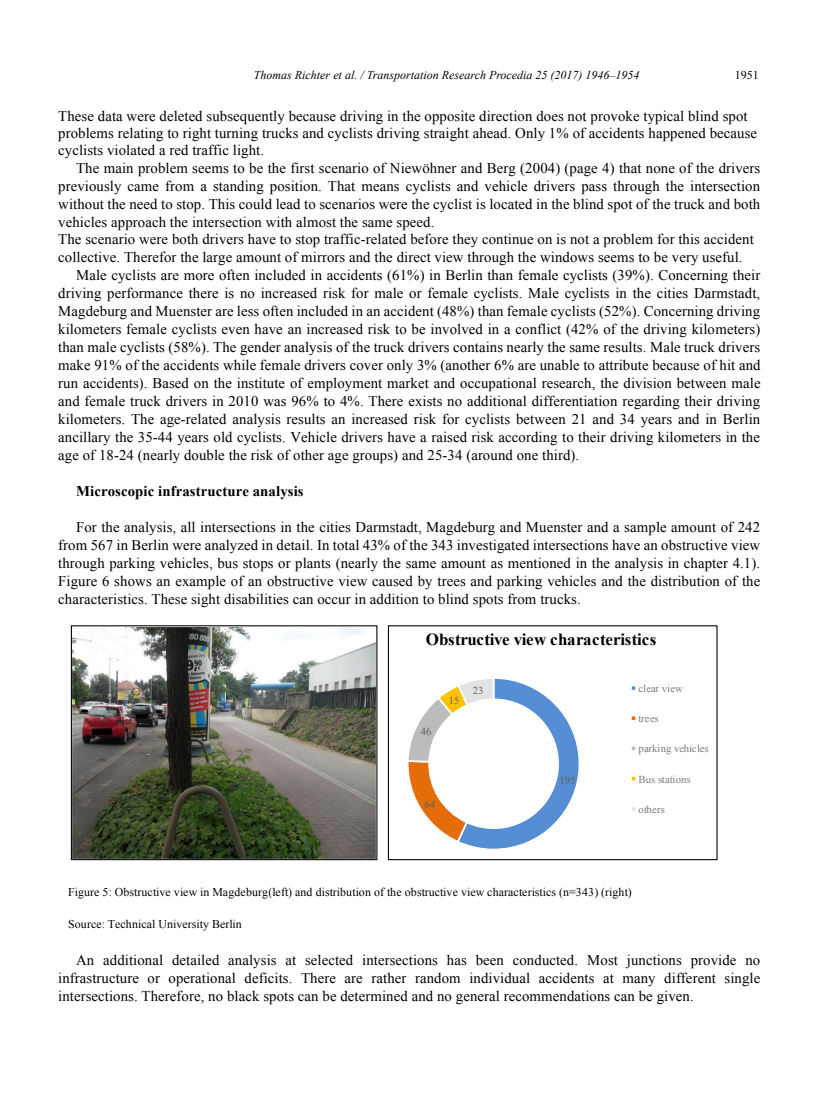
<style>
.page{position:relative;width:817px;height:1115px;background:#fff}
.page>*{position:absolute;margin:0;border:0;box-sizing:border-box;transform-origin:0 0}
.t1{font:700 16.95px "Times New Roman";letter-spacing:-.015em;color:#000}
.t2{font:14.7px/18px "Times New Roman";letter-spacing:.005em;color:#000;text-align:justify}
.t3{font:700 14.7px "Times New Roman";letter-spacing:.005em;color:#000}
.t4{font:italic 12px "Times New Roman";color:#000}
.t5{font:12px "Times New Roman";color:#000}
.t6{font:11.85px "Times New Roman";letter-spacing:.01em;color:#000}
.t7{font:10.65px "Times New Roman";color:#7a7a7a}
.t8{font:10.65px "Times New Roman";color:#626262}
.t9{font:10.65px "Times New Roman";letter-spacing:-.03em;color:#7a7a7a}
</style>
<div class="page">
<img style="left:73px;top:627px;width:302px;height:230px">
<div style="left:71px;top:625px;width:306px;height:234px;border:1px solid #000"></div>
<svg style="left:408px;top:678px;width:229px;height:171px"></svg>
<p class="t4" style="left:254px;top:66px;width:387px">Thomas Richter et al. / Transportation Research Procedia 25 (2017) 1946–1954</p>
<p class="t5" style="left:734px;top:66px;width:25px">1951</p>
<p class="t2" style="left:58px;top:107px;width:700px;line-height:17.1px;text-align:left">These data were deleted subsequently because driving in the opposite direction does not provoke typical blind spot problems relating to right turning trucks and cyclists driving straight ahead. Only 1% of accidents happened because cyclists violated a red traffic light.</p>
<p class="t2" style="left:58px;top:159px;width:703px;text-align:left;text-indent:18px">The main problem seems to be the first scenario of Niewöhner and Berg (2004) (page 4) that none of the drivers previously came from a standing position. That means cyclists and vehicle drivers pass through the intersection without the need to stop. This could lead to scenarios were the cyclist is located in the blind spot of the truck and both vehicles approach the intersection with almost the same speed.<br>The scenario were both drivers have to stop traffic-related before they continue on is not a problem for this accident collective. Therefor the large amount of mirrors and the direct view through the windows seems to be very useful.</p>
<p class="t2" style="left:58px;top:265px;width:703px;text-indent:18px">Male cyclists are more often included in accidents (61%) in Berlin than female cyclists (39%). Concerning their driving performance there is no increased risk for male or female cyclists. Male cyclists in the cities Darmstadt, Magdeburg and Muenster are less often included in an accident (48%) than female cyclists (52%). Concerning driving kilometers female cyclists even have an increased risk to be involved in a conflict (42% of the driving kilometers) than male cyclists (58%). The gender analysis of the truck drivers contains nearly the same results. Male truck drivers make 91% of the accidents while female drivers cover only 3% (another 6% are unable to attribute because of hit and run accidents). Based on the institute of employment market and occupational research, the division between male and female truck drivers in 2010 was 96% to 4%. There exists no additional differentiation regarding their driving kilometers. The age-related analysis results an increased risk for cyclists between 21 and 34 years and in Berlin ancillary the 35-44 years old cyclists. Vehicle drivers have a raised risk according to their driving kilometers in the age of 18-24 (nearly double the risk of other age groups) and 25-34 (around one third).</p>
<p class="t3" style="left:76px;top:481px;width:229px">Microscopic infrastructure analysis</p>
<p class="t2" style="left:58px;top:517px;width:703px;text-indent:18px">For the analysis, all intersections in the cities Darmstadt, Magdeburg and Muenster and a sample amount of 242 from 567 in Berlin were analyzed in detail. In total 43% of the 343 investigated intersections have an obstructive view through parking vehicles, bus stops or plants (nearly the same amount as mentioned in the analysis in chapter 4.1).<br>Figure 6 shows an example of an obstructive view caused by trees and parking vehicles and the distribution of the characteristics. These sight disabilities can occur in addition to blind spots from trucks.</p>
<p class="t1" style="left:425px;top:627px;width:232px">Obstructive view characteristics</p>
<p class="t9" style="left:638px;top:681px;width:46px">clear view</p>
<p class="t7" style="left:638px;top:711px;width:22px">trees</p>
<p class="t7" style="left:638px;top:741px;width:71px">parking vehicles</p>
<p class="t7" style="left:638px;top:771px;width:54px">Bus stations</p>
<p class="t7" style="left:638px;top:801px;width:28px">others</p>
<p class="t8" style="left:473px;top:683px;width:12px">23</p>
<p class="t8" style="left:448px;top:693px;width:12px">15</p>
<p class="t8" style="left:421px;top:724px;width:12px">46</p>
<p class="t8" style="left:559px;top:773px;width:18px">195</p>
<p class="t8" style="left:424px;top:796px;width:12px">64</p>
<p class="t6" style="left:68px;top:883px;width:565px">Figure 5: Obstructive view in Magdeburg(left) and distribution of the obstructive view characteristics (n=343) (right)</p>
<p class="t6" style="left:68px;top:916px;width:175px">Source: Technical University Berlin</p>
<p class="t2" style="left:58px;top:950px;width:703px;text-indent:18px">An additional detailed analysis at selected intersections has been conducted. Most junctions provide no infrastructure or operational deficits. There are rather random individual accidents at many different single intersections. Therefore, no black spots can be determined and no general recommendations can be given.</p>
</div>
